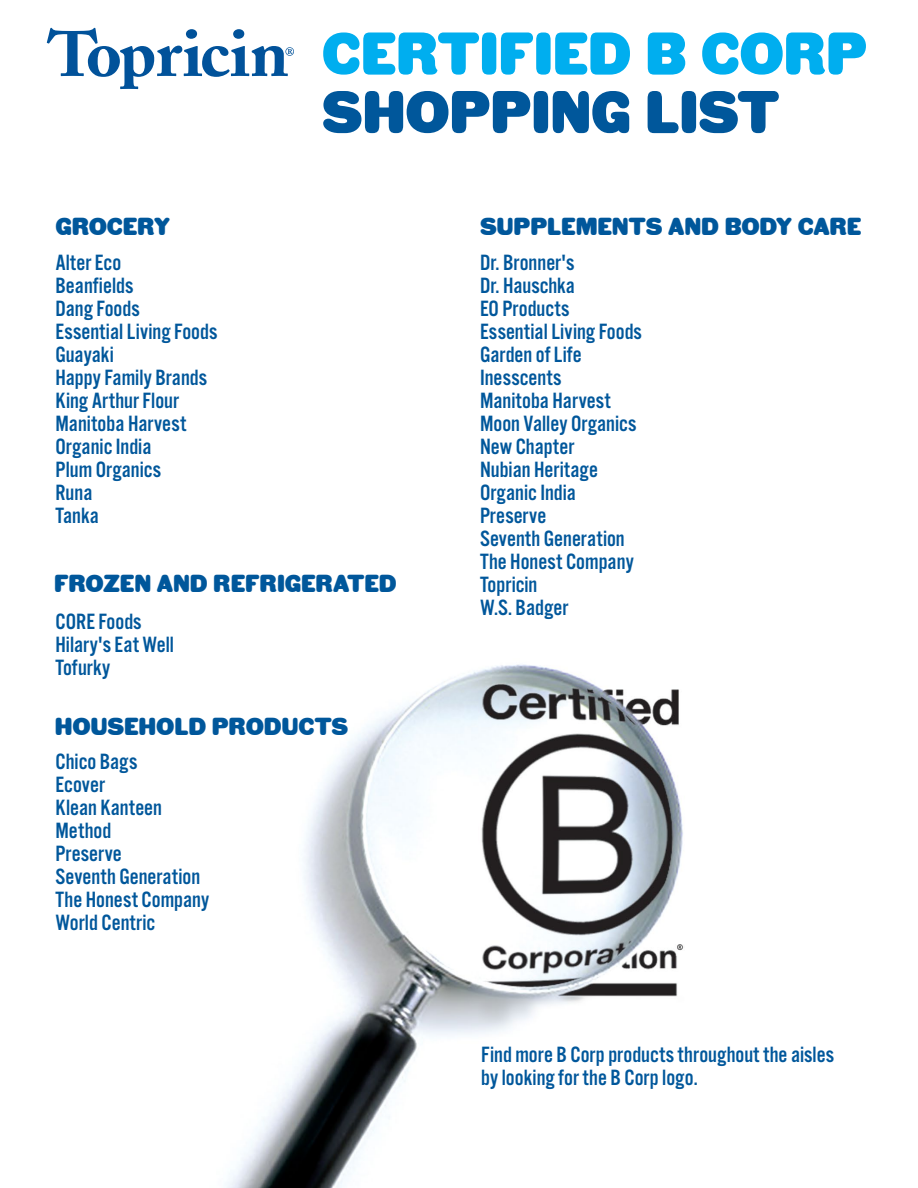
<style>
.page{position:relative;width:918px;height:1188px;background:#fff}
.page>*{position:absolute;margin:0;border:0;box-sizing:border-box;transform-origin:0 0}
.t1{font:58.5px "HWT Gothic Round";color:#00aeef}
.t2{font:58.5px "HWT Gothic Round";color:#00579b}
.t3{font:24px "HWT Gothic Round";color:#00579b}
.t4{font:22.95px/23px "Alternate Got No 3 D";color:#00579b}
</style>
<div class="page">
<img style="left:226px;top:664px;width:458px;height:524px">
<svg style="left:47px;top:28px;width:247px;height:61px"></svg>
<p class="t3" style="left:55px;top:213px;width:116px">GROCERY</p>
<h1 class="t1" style="left:322px;top:21px;width:547px">CERTIFIED B CORP</h1>
<h1 class="t2" style="left:322px;top:80px;width:459px">SHOPPING LIST</h1>
<p class="t3" style="left:480px;top:213px;width:383px">SUPPLEMENTS AND BODY CARE</p>
<p class="t4" style="left:55px;top:252px;width:163px">Alter Eco<br>Beanfields<br>Dang Foods<br>Essential Living Foods<br>Guayaki<br>Happy Family Brands<br>King Arthur Flour<br>Manitoba Harvest<br>Organic India<br>Plum Organics<br>Runa<br>Tanka</p>
<p class="t3" style="left:54px;top:570px;width:344px">FROZEN AND REFRIGERATED</p>
<p class="t4" style="left:55px;top:610px;width:120px">CORE Foods<br>Hilary's Eat Well<br>Tofurky</p>
<p class="t3" style="left:55px;top:713px;width:295px">HOUSEHOLD PRODUCTS</p>
<p class="t4" style="left:55px;top:750px;width:155px">Chico Bags<br>Ecover<br>Klean Kanteen<br>Method<br>Preserve<br>Seventh Generation<br>The Honest Company<br>World Centric</p>
<p class="t4" style="left:480px;top:251px;width:163px">Dr. Bronner's<br>Dr. Hauschka<br>EO Products<br>Essential Living Foods<br>Garden of Life<br>Inesscents<br>Manitoba Harvest<br>Moon Valley Organics<br>New Chapter<br>Nubian Heritage<br>Organic India<br>Preserve<br>Seventh Generation<br>The Honest Company<br>Topricin<br>W.S. Badger</p>
<p class="t4" style="left:481px;top:1044px;width:354px">Find more B Corp products throughout the aisles by looking for the B Corp logo.</p>
</div>
